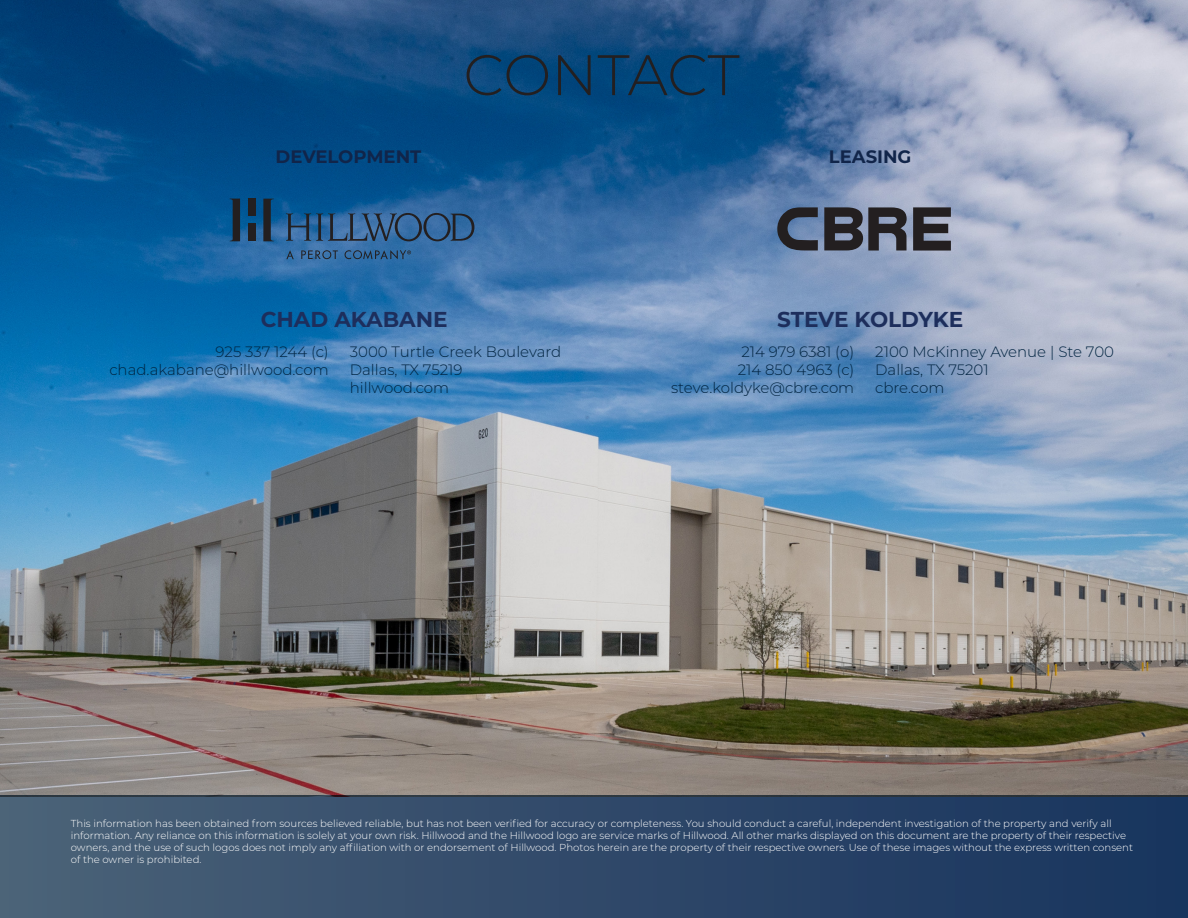
<style>
.page{position:relative;width:1188px;height:918px;background:#fff}
.page>*{position:absolute;margin:0;border:0;box-sizing:border-box;transform-origin:0 0}
.t1{font:300 57px "Montserrat";letter-spacing:-.01em;color:#231f20}
.t2{font:700 21.6px "Montserrat";color:#1d2e5c}
.t3{font:700 18px "Montserrat";color:#11254a}
.t4{font:300 15px "Montserrat";color:#002340}
.t5{font:300 10.2px/12px "Montserrat";color:#fff}
</style>
<div class="page">
<img style="left:0;top:0;width:1188px;height:795px">
<div style="left:0;top:795px;width:1188px;height:123px;background:linear-gradient(to right,#4a6177,#17335d)"></div>
<svg style="left:263px;top:199px;width:11px;height:42px"></svg>
<svg style="left:230px;top:199px;width:10px;height:42px"></svg>
<div style="left:248px;top:199px;width:8px;height:17px;background:#231f20"></div>
<div style="left:248px;top:223px;width:8px;height:18px;background:#231f20"></div>
<svg style="left:286px;top:250px;width:125px;height:9px"></svg>
<svg style="left:286px;top:213px;width:188px;height:28px;background:#325b86"></svg>
<svg style="left:913px;top:207px;width:38px;height:44px;background:#47474e"></svg>
<svg style="left:824px;top:207px;width:83px;height:44px;background:#474953"></svg>
<svg style="left:777px;top:207px;width:41px;height:43px;background:#455268"></svg>
<p class="t3" style="left:276px;top:144px;width:147px">DEVELOPMENT</p>
<p class="t1" style="left:463px;top:36px;width:278px">CONTACT</p>
<p class="t3" style="left:829px;top:144px;width:84px">LEASING</p>
<p class="t2" style="left:261px;top:304px;width:188px">CHAD AKABANE</p>
<p class="t4" style="left:216px;top:342px;width:115px">925 337 1244 (c)</p>
<p class="t4" style="left:109px;top:360px;width:221px">chad.akabane@hillwood.com</p>
<p class="t4" style="left:350px;top:342px;width:213px">3000 Turtle Creek Boulevard</p>
<p class="t4" style="left:350px;top:360px;width:114px">Dallas, TX 75219</p>
<p class="t4" style="left:350px;top:378px;width:101px">hillwood.com</p>
<p class="t2" style="left:777px;top:304px;width:188px">STEVE KOLDYKE</p>
<p class="t4" style="left:741px;top:342px;width:114px">214 979 6381 (o)</p>
<p class="t4" style="left:738px;top:360px;width:118px">214 850 4963 (c)</p>
<p class="t4" style="left:671px;top:378px;width:185px">steve.koldyke@cbre.com</p>
<p class="t4" style="left:875px;top:342px;width:240px">2100 McKinney Avenue | Ste 700</p>
<p class="t4" style="left:875px;top:360px;width:115px">Dallas, TX 75201</p>
<p class="t4" style="left:875px;top:378px;width:71px">cbre.com</p>
<p class="t5" style="left:71px;top:817px;width:1064px">This information has been obtained from sources believed reliable, but has not been verified for accuracy or completeness. You should conduct a careful, independent investigation of the property and verify all information. Any reliance on this information is solely at your own risk. Hillwood and the Hillwood logo are service marks of Hillwood. All other marks displayed on this document are the property of their respective owners, and the use of such logos does not imply any affiliation with or endorsement of Hillwood. Photos herein are the property of their respective owners. Use of these images without the express written consent of the owner is prohibited.</p>
</div>
